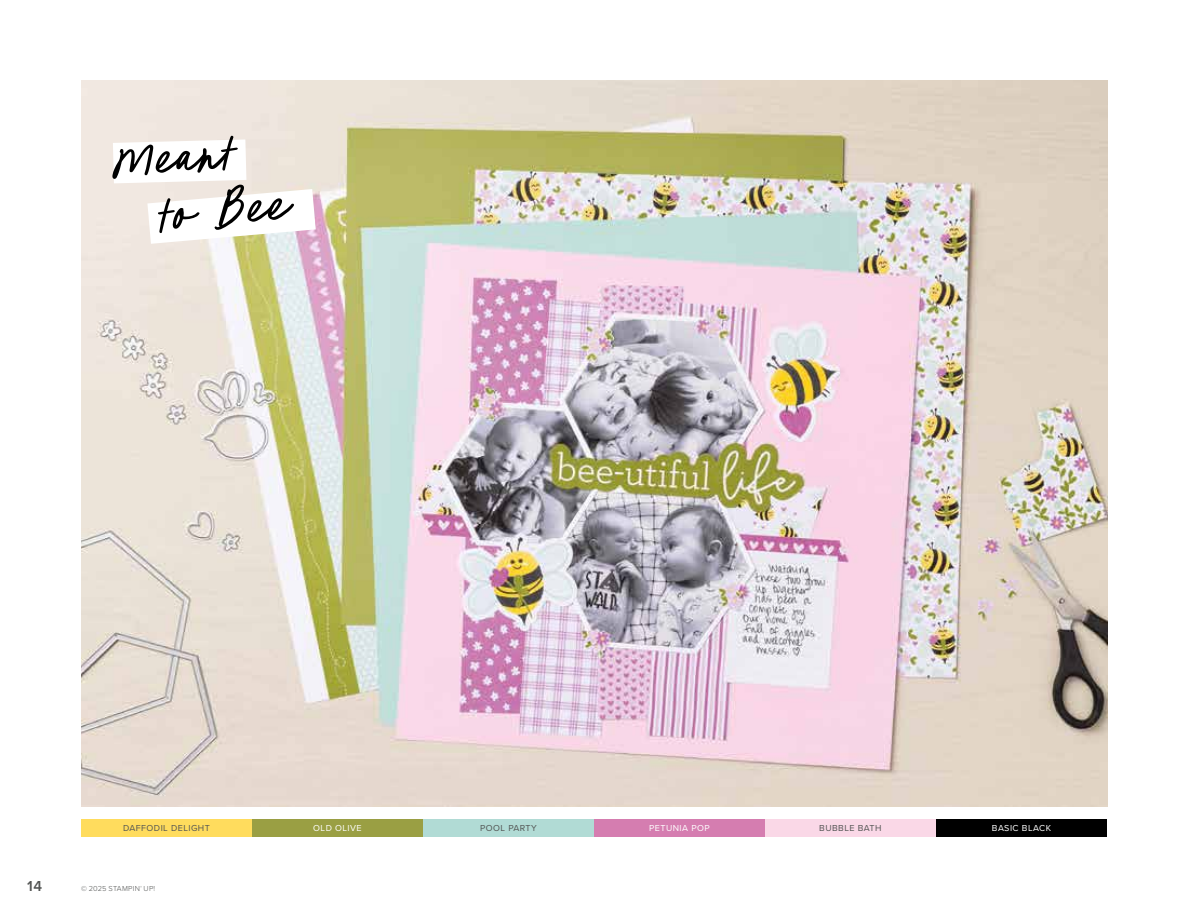
<style>
.page{position:relative;width:1188px;height:918px;background:#fff}
.page>*{position:absolute;margin:0;border:0;box-sizing:border-box;transform-origin:0 0}
.t1{font:60px/56.7px "Des Montilles";color:#000}
.t2{font:600 15px "Proxima Nova";color:#525453}
.t3{font:9px "Proxima Nova";letter-spacing:.05em;color:#525453}
.t4{font:9px "Proxima Nova";letter-spacing:.05em;color:#fff}
.t5{font:300 7.5px "Proxima Nova";letter-spacing:.03em;color:#525453}
.s1{font-family:"Proxima Nova T";font-weight:100}
</style>
<div class="page">
<img style="left:81px;top:81px;width:1026px;height:725px">
<svg style="left:113px;top:139px;width:133px;height:44px"></svg>
<svg style="left:147px;top:189px;width:169px;height:55px"></svg>
<div style="left:81px;top:820px;width:171px;height:17px;background:#ffdc5d"></div>
<div style="left:252px;top:820px;width:171px;height:17px;background:#9a9f43"></div>
<div style="left:423px;top:820px;width:171px;height:17px;background:#b1dbd5"></div>
<div style="left:594px;top:820px;width:171px;height:17px;background:#d57db0"></div>
<div style="left:765px;top:820px;width:171px;height:17px;background:#fad8e7"></div>
<div style="left:936px;top:820px;width:171px;height:17px;background:#000"></div>
<h1 class="t1" style="left:154px;top:130px;width:130px;text-indent:-45px;rotate:-5deg">Meant to Bee</h1>
<p class="t3" style="left:123px;top:822px;width:88px">DAFFODIL DELIGHT</p>
<p class="t4" style="left:313px;top:822px;width:50px">OLD OLIVE</p>
<p class="t3" style="left:480px;top:822px;width:58px">POOL PARTY</p>
<p class="t4" style="left:649px;top:822px;width:62px">PETUNIA POP</p>
<p class="t3" style="left:819px;top:822px;width:64px">BUBBLE BATH</p>
<p class="t4" style="left:992px;top:822px;width:61px">BASIC BLACK</p>
<h2 class="t2" style="left:27px;top:875px;width:17px">14</h2>
<p class="t5" style="left:81px;top:883px;width:76px">© 2025 STAMPIN<span class="s1">'</span> UP!</p>
</div>
